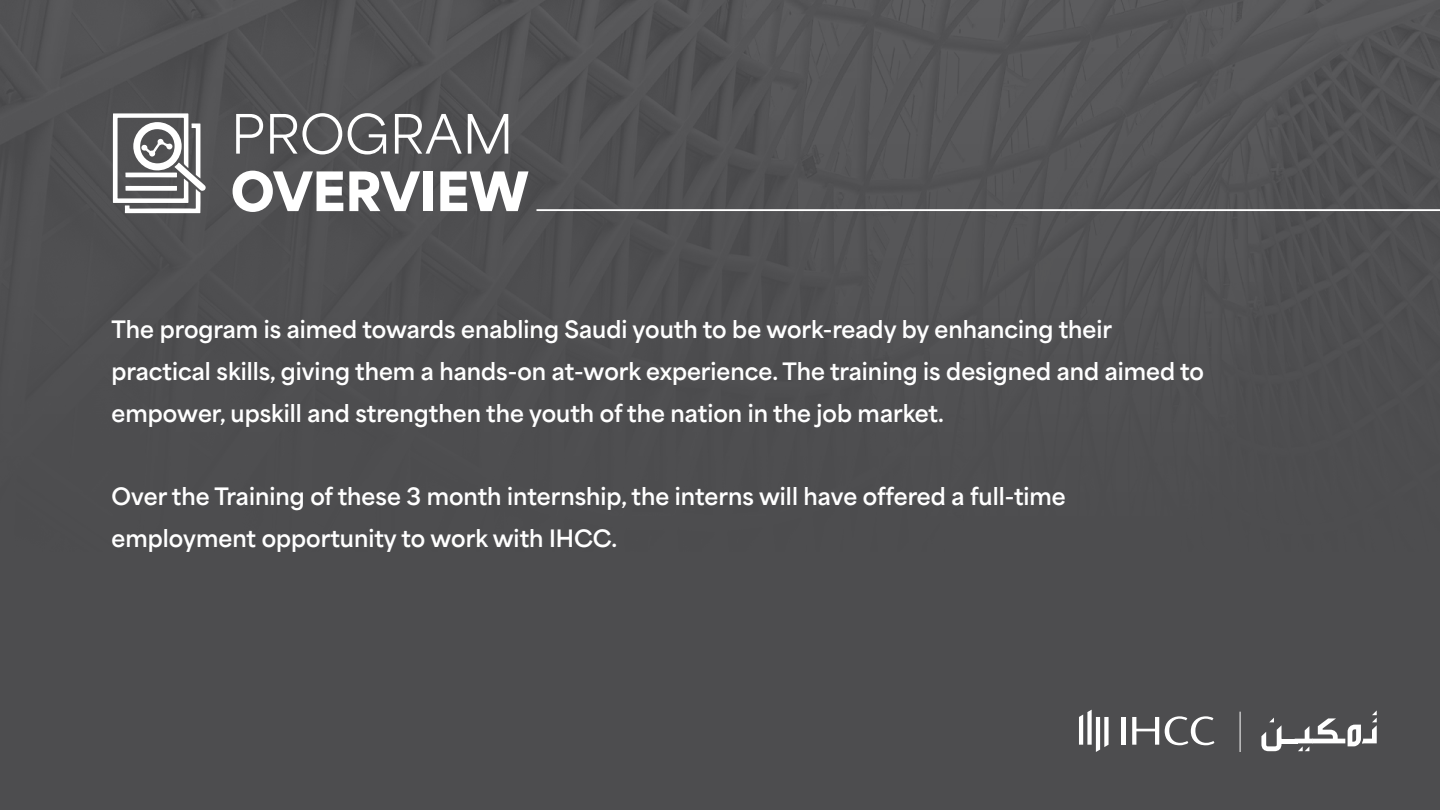
<style>
.page{position:relative;width:1440px;height:810px;background:#fff}
.page>*{position:absolute;margin:0;border:0;box-sizing:border-box;transform-origin:0 0}
.t1{font:900 50.85px "Area Normal";color:#fff}
.t2{font:50.85px "Area Normal";color:#fff}
.t3{font:700 22.5px/41.9px "Area Normal";color:#fff}
</style>
<div class="page">
<img style="left:0;top:0;width:1440px;height:810px">
<svg style="left:1261px;top:718px;width:21px;height:33px"></svg>
<hr style="left:1281px;top:739px;width:17px;height:4px;background:#fff">
<svg style="left:1295px;top:710px;width:82px;height:41px"></svg>
<svg style="left:113px;top:113px;width:93px;height:100px"></svg>
<hr style="left:1121px;top:717px;width:4px;height:28px;background:#fff">
<svg style="left:1132px;top:717px;width:27px;height:28px"></svg>
<svg style="left:1165px;top:716px;width:49px;height:29px"></svg>
<svg style="left:1079px;top:710px;width:30px;height:42px"></svg>
<hr style="left:536px;top:209px;width:904px;height:2px;background:#fff">
<hr style="left:1240px;top:712px;width:1px;height:40px;background:#fff">
<h1 class="t2" style="left:231px;top:89px;width:284px">PROGRAM</h1>
<h1 class="t1" style="left:231px;top:145px;width:299px">OVERVIEW</h1>
<p class="t3" style="left:112px;top:306px;width:1094px">The program is aimed towards enabling Saudi youth to be work-ready by enhancing their practical skills, giving them a hands-on at-work experience. The training is designed and aimed to empower, upskill and strengthen the youth of the nation in the job market.</p>
<p class="t3" style="left:112px;top:473px;width:956px">Over the Training of these 3 month internship, the interns will have offered a full-time employment opportunity to work with IHCC.</p>
</div>
